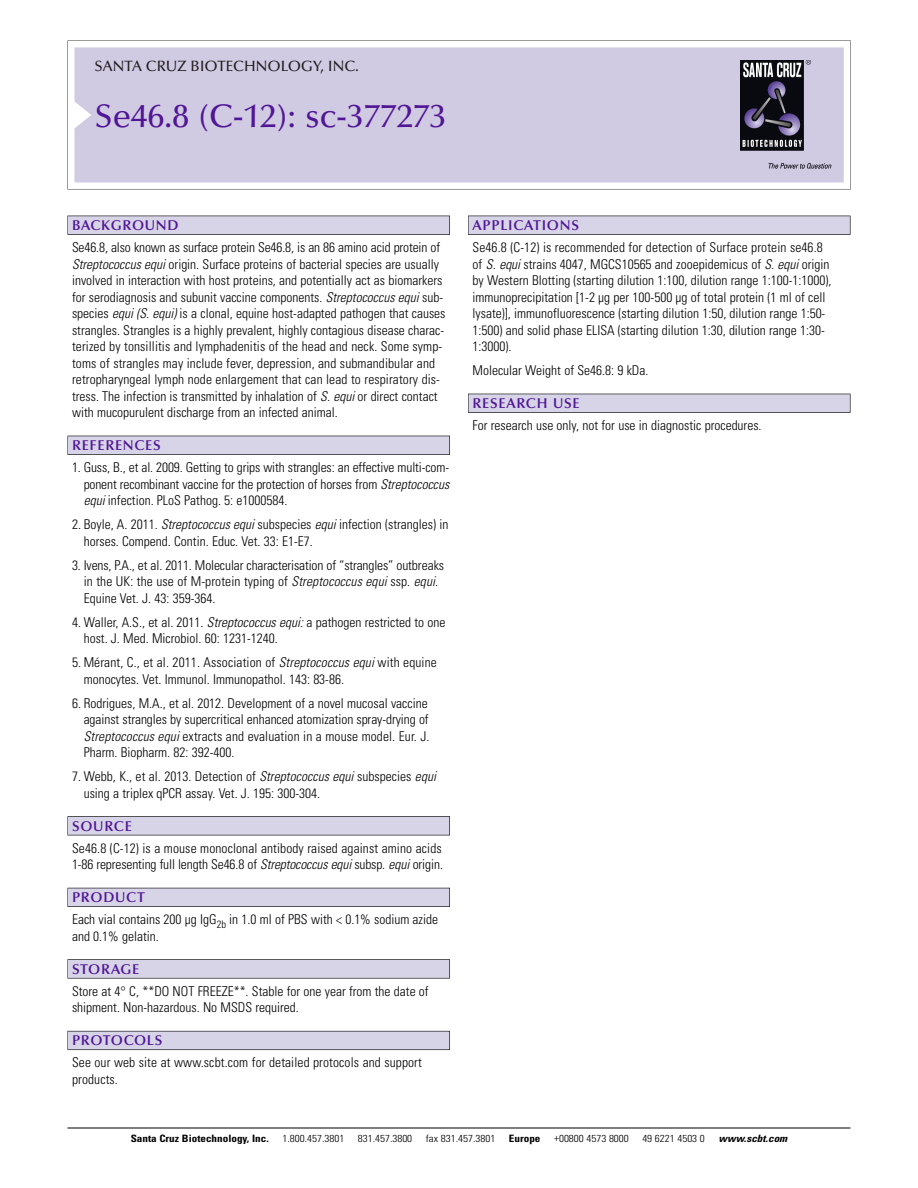
<style>
.page{position:relative;width:918px;height:1188px;background:#fff}
.page>*{position:absolute;margin:0;border:0;box-sizing:border-box;transform-origin:0 0}
.t1{font:500 33px "Optima";color:#511695}
.t2{font:500 15px "Optima";color:#231f20}
.t3{font:600 14.25px "Optima";letter-spacing:.05em;color:#511695}
.t4{font:300 condensed 13.5px/16.5px "Univers";color:#000}
.t5{font:300 condensed 10.2px "Univers";color:#000;scale:1.1 1}
.t6{font:700 condensed 10.2px "Univers";color:#000;scale:1.1 1}
.t7{font:italic 700 condensed 10.2px "Univers";color:#000;scale:1.1 1}
.s1{font-style:italic}
</style>
<div class="page">
<svg style="left:68px;top:40px;width:783px;height:149px"></svg>
<div style="left:74px;top:47px;width:770px;height:135px;background:#d1cae3"></div>
<img style="left:741px;top:60px;width:90px;height:108px">
<div style="left:68px;top:216px;width:382px;height:19px;background:#535256"></div>
<div style="left:68px;top:216px;width:381px;height:18px;background:#d7d4e8"></div>
<div style="left:68px;top:436px;width:382px;height:19px;background:#525156"></div>
<div style="left:68px;top:436px;width:381px;height:18px;background:#d7d4e8"></div>
<div style="left:68px;top:816px;width:382px;height:19px;background:#545357"></div>
<div style="left:68px;top:817px;width:381px;height:18px;background:#d7d4e8"></div>
<div style="left:68px;top:888px;width:382px;height:19px;background:#535259"></div>
<div style="left:68px;top:888px;width:381px;height:18px;background:#d7d4e8"></div>
<svg style="left:68px;top:959px;width:382px;height:20px"></svg>
<div style="left:68px;top:960px;width:381px;height:18px;background:#d7d4e8"></div>
<div style="left:68px;top:1031px;width:382px;height:19px;background:#64626c"></div>
<div style="left:68px;top:1031px;width:381px;height:18px;background:#d7d4e8"></div>
<div style="left:468px;top:216px;width:382px;height:19px;background:#535256"></div>
<div style="left:468px;top:216px;width:382px;height:18px;background:#d7d4e8"></div>
<div style="left:468px;top:394px;width:382px;height:19px;background:#525156"></div>
<div style="left:468px;top:394px;width:382px;height:18px;background:#d7d4e8"></div>
<hr style="left:68px;top:1128px;width:782px;height:1px;background:#000">
<p class="t2" style="left:94px;top:60px;width:266px">SANTA CRUZ BIOTECHNOLOGY, INC.</p>
<p class="t1" style="left:94px;top:102px;width:353px">Se46.8 (C-12): sc-377273</p>
<p class="t3" style="left:72px;top:219px;width:108px">BACKGROUND</p>
<p class="t4" style="left:72px;top:240px;width:375px">Se46.8, also known as surface protein Se46.8, is an 86 amino acid protein of <span class="s1">Streptococcus equi</span>origin. Surface proteins of bacterial species are usually involved in interaction with host proteins, and potentially act as biomarkers for serodiagnosis and subunit vaccine components. <span class="s1">Streptococcus equi</span>sub&shy;species <span class="s1">equi(S.equi)</span>is a clonal, equine host-adapted pathogen that causes strangles. Strangles is a highly prevalent, highly contagious disease charac&shy;terized by tonsillitis and lymphadenitis of the head and neck. Some symp&shy;toms of strangles may include fever, depression, and submandibular and retropharyngeal lymph node enlargement that can lead to respiratory dis&shy;tress. The infection is transmitted by inhalation of <span class="s1">S.equi</span>or direct contact with mucopurulent discharge from an infected animal.</p>
<p class="t3" style="left:72px;top:439px;width:90px">REFERENCES</p>
<p class="t4" style="left:84px;top:460px;width:370px;text-indent:-12px">1. Guss, B., et al. 2009. Getting to grips with strangles: an effective multi-com&shy;ponent recombinant vaccine for the protection of horses from <span class="s1">Streptococcus equi</span>infection. PLoS Pathog. 5: e1000584.</p>
<p class="t4" style="left:84px;top:517px;width:366px;text-indent:-12px">2. Boyle, A. 2011. <span class="s1">Streptococcus equi</span>subspecies <span class="s1">equi</span>infection (strangles) in horses. Compend. Contin. Educ. Vet. 33: E1-E7.</p>
<p class="t4" style="left:84px;top:558px;width:362px;text-indent:-12px">3. Ivens, P.A., et al. 2011. Molecular characterisation of “strangles” outbreaks in the UK: the use of M-protein typing of <span class="s1">Streptococcus equi</span> ssp. <span class="s1">equi.<br></span>Equine Vet. J. 43: 359-364.</p>
<p class="t4" style="left:84px;top:615px;width:363px;text-indent:-12px">4. Waller, A.S., et al. 2011. <span class="s1">Streptococcus equi:</span>a pathogen restricted to one host. J. Med. Microbiol. 60: 1231-1240.</p>
<p class="t4" style="left:84px;top:655px;width:355px;text-indent:-12px">5. Mérant, C., et al. 2011. Association of <span class="s1">Streptococcus equi</span> with equine monocytes. Vet. Immunol. Immunopathol. 143: 83-86.</p>
<p class="t4" style="left:84px;top:696px;width:347px;text-indent:-12px">6. Rodrigues, M.A., et al. 2012. Development of a novel mucosal vaccine against strangles by supercritical enhanced atomization spray-drying of <span class="s1">Streptococcus equi</span> extracts and evaluation in a mouse model. Eur. J.<br>Pharm. Biopharm. 82: 392-400.</p>
<p class="t4" style="left:84px;top:769px;width:357px;text-indent:-12px">7. Webb, K., et al. 2013. Detection of <span class="s1">Streptococcus equi</span>subspecies <span class="s1">equi </span>using a triplex qPCR assay. Vet. J. 195: 300-304.</p>
<p class="t3" style="left:72px;top:820px;width:61px">SOURCE</p>
<p class="t4" style="left:72px;top:841px;width:373px">Se46.8 (C-12) is a mouse monoclonal antibody raised against amino acids<br>1-86 representing full length Se46.8 of <span class="s1">Streptococcusequi</span>subsp. <span class="s1">equi</span>origin.</p>
<p class="t3" style="left:72px;top:891px;width:74px">PRODUCT</p>
<p class="t4" style="left:72px;top:913px;width:368px">Each vial contains 200 µg IgG<sub>2b</sub> in 1.0 ml of PBS with &lt; 0.1% sodium azide and 0.1% gelatin.</p>
<p class="t3" style="left:72px;top:963px;width:69px">STORAGE</p>
<p class="t4" style="left:72px;top:984px;width:358px">Store at 4° C, **DO NOT FREEZE**. Stable for one year from the date of shipment. Non-hazardous. No MSDS required.</p>
<p class="t3" style="left:72px;top:1035px;width:92px">PROTOCOLS</p>
<p class="t4" style="left:72px;top:1056px;width:351px">See our web site at www.scbt.com for detailed protocols and support products.</p>
<p class="t3" style="left:473px;top:219px;width:108px">APPLICATIONS</p>
<p class="t4" style="left:473px;top:240px;width:360px">Se46.8 (C-12) is recommended for detection of Surface protein se46.8 of <span class="s1">S. equi</span>strains 4047, MGCS10565 and zooepidemicus of <span class="s1">S.equi</span>origin by Western Blotting (starting dilution 1:100, dilution range 1:100-1:1000), immunoprecipitation [1-2 µg per 100-500 µg of total protein (1 ml of cell lysate)], immunofluorescence (starting dilution 1:50, dilution range 1:50- 1:500) and solid phase ELISA (starting dilution 1:30, dilution range 1:30- 1:3000).</p>
<p class="t4" style="left:473px;top:363px;width:177px">Molecular Weight of Se46.8: 9 kDa.</p>
<p class="t3" style="left:473px;top:397px;width:109px">RESEARCH USE</p>
<p class="t4" style="left:473px;top:418px;width:291px">For research use only, not for use in diagnostic procedures.</p>
<p class="t6" style="left:131px;top:1135px;width:127px">Santa Cruz Biotechnology, Inc.</p>
<p class="t5" style="left:282px;top:1135px;width:58px">1.800.457.3801</p>
<p class="t5" style="left:358px;top:1135px;width:51px">831.457.3800</p>
<p class="t5" style="left:426px;top:1135px;width:65px">fax 831.457.3801</p>
<p class="t6" style="left:509px;top:1135px;width:30px">Europe</p>
<p class="t5" style="left:554px;top:1135px;width:69px">+00800 4573 8000</p>
<p class="t5" style="left:642px;top:1135px;width:58px">49 6221 4503 0</p>
<p class="t7" style="left:719px;top:1135px;width:66px">www.scbt.com</p>
</div>
